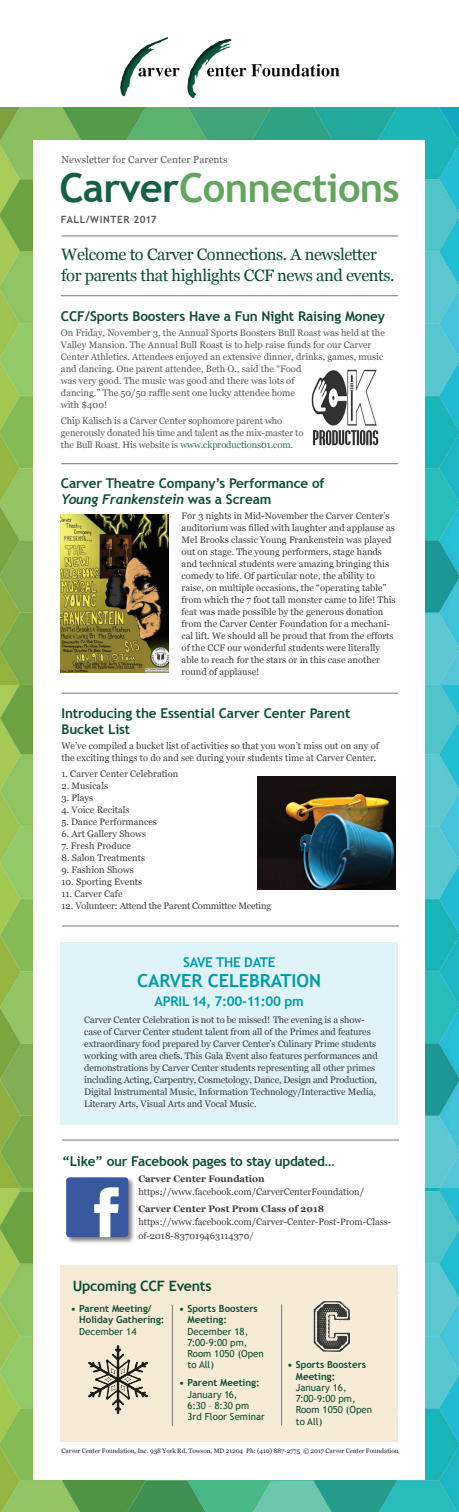
<style>
.page{position:relative;width:459px;height:1512px;background:#fff}
.page>*{position:absolute;margin:0;border:0;box-sizing:border-box;transform-origin:0 0}
.t1{font:700 39.9px "Trebuchet MS";letter-spacing:-.02em;color:#63a55d}
.t2{font:700 18px "Trebuchet MS";color:#009ca7}
.t3{font:16.5px/21.8px "Georgia";letter-spacing:-.025em;color:#0d4d33}
.t4{font:700 14.25px "Trebuchet MS";letter-spacing:-.02em;color:#0d4d33}
.t5{font:700 13.5px/15.8px "Trebuchet MS";letter-spacing:-.01em;color:#0d4d33}
.t6{font:700 13.5px "Trebuchet MS";letter-spacing:-.02em;color:#009ca7}
.t7{font:italic 700 13.5px "Trebuchet";letter-spacing:-.01em;color:#0d4d33}
.t8{font:9.98px "Georgia";letter-spacing:.01em;color:#57585a}
.t9{font:700 9.98px "Trebuchet MS";letter-spacing:.06em;color:#57585a}
.t10{font:9.75px/11.2px "Trebuchet MS";color:#0d4d33}
.t11{font:700 9.75px/11.2px "Trebuchet MS";color:#0d4d33}
.t12{font:9.38px/12px "Georgia";color:#3e3e3f}
.t13{font:9.38px/12px "Georgia";color:#57585a}
.t14{font:700 9.38px "Georgia";color:#3e3e3f}
.t15{font:9.38px "Georgia";letter-spacing:-.02em;color:#3e3e3f}
.t16{font:6.38px "Georgia";letter-spacing:-.005em;color:#231f20}
.s1{color:#165f47}
.s2{color:#2e705c}
.s3{font-family:"Trebuchet MS";font-style:normal}
</style>
<div class="page">
<img style="left:0;top:1188px;width:459px;height:324px">
<img style="left:0;top:685px;width:459px;height:503px">
<img style="left:0;top:107px;width:459px;height:578px">
<div style="left:33px;top:140px;width:391px;height:1340px;background:#fff"></div>
<img style="left:120px;top:37px;width:220px;height:62px">
<hr style="left:61px;top:236px;width:337px;height:1px;background:#76787b">
<hr style="left:61px;top:296px;width:337px;height:1px;background:#76787b">
<hr style="left:62px;top:693px;width:336px;height:1px;background:#76787b">
<img style="left:61px;top:514px;width:107px;height:159px">
<hr style="left:62px;top:1140px;width:337px;height:1px;background:#76787b">
<hr style="left:61px;top:464px;width:337px;height:1px;background:#76787b">
<img style="left:311px;top:369px;width:68px;height:77px">
<div style="left:61px;top:942px;width:337px;height:183px;background:#dff3f8"></div>
<div style="left:66px;top:1177px;width:70px;height:68px;background:#231f20;opacity:.55"></div>
<img style="left:66px;top:1177px;width:62px;height:60px">
<div style="left:61px;top:1265px;width:337px;height:176px;background:#f5ebd6"></div>
<img style="left:89px;top:1345px;width:59px;height:68px">
<hr style="left:172px;top:1305px;width:1px;height:121px;background:#76787b">
<hr style="left:281px;top:1304px;width:1px;height:121px;background:#76787b">
<img style="left:313px;top:1300px;width:38px;height:53px">
<hr style="left:62px;top:926px;width:337px;height:1px;background:#76787b">
<img style="left:258px;top:776px;width:138px;height:113px">
<p class="t8" style="left:62px;top:154px;width:167px">Newsletter for Carver Center Parents</p>
<h1 class="t1" style="left:59px;top:163px;width:342px"><span class="s1">Carver</span>Connections</h1>
<p class="t9" style="left:61px;top:213px;width:97px">FALL/WINTER 2017</p>
<h3 class="t3" style="left:61px;top:243px;width:335px">Welcome to Carver Connections. A newsletter for parents that highlights CCF news and events.</h3>
<h3 class="t5" style="left:61px;top:308px;width:326px">CCF/Sports Boosters Have a Fun Night Raising Money</h3>
<p class="t13" style="left:61px;top:327px;width:325px">On Friday, November 3, the Annual Sports Boosters Bull Roast was held at the Valley Mansion. The Annual Bull Roast is to help raise funds for our Carver Center Athletics. Attendees enjoyed an extensive dinner, drinks, games, music and dancing. One parent attendee, Beth O., said the “Food<br>was very good. The music was good and there was lots of<br>dancing.” The 50/50 raffle sent one lucky attendee home<br>with $400!</p>
<p class="t13" style="left:61px;top:414px;width:244px">Chip Kalisch is a Carver Center sophomore parent who generously donated his time and talent as the mix-master to the Bull Roast. His website is <span class="s2">www.ckproductions01.com</span>.</p>
<h3 class="t5" style="left:61px;top:475px;width:265px">Carver Theatre Company’s Performance of</h3>
<h3 class="t7" style="left:61px;top:491px;width:212px">Young Frankenstein <span class="s3">was a Scream</span></h3>
<p class="t12" style="left:182px;top:510px;width:215px">For 3 nights in Mid-November the Carver Center’s auditorium was filled with laughter and applause as Mel Brooks classic Young Frankenstein was played out on stage. The young performers, stage hands and technical students were amazing bringing this comedy to life. Of particular note, the ability to raise, on multiple occasions, the “operating table” from which the 7 foot tall monster came to life! This feat was made possible by the generous donation from the Carver Center Foundation for a mechani&shy;cal lift. We should all be proud that from the efforts of the CCF our wonderful students were literally able to reach for the stars or in this case another round of applause!</p>
<h3 class="t5" style="left:62px;top:705px;width:290px">Introducing the Essential Carver Center Parent<br>Bucket List</h3>
<p class="t12" style="left:62px;top:740px;width:319px">We’ve compiled a bucket list of activities so that you won’t miss out on any of the exciting things to do and see during your students time at Carver Center.</p>
<p class="t12" style="left:62px;top:768px;width:118px">1. Carver Center Celebration</p>
<p class="t12" style="left:62px;top:780px;width:48px">2. Musicals</p>
<p class="t12" style="left:62px;top:792px;width:33px">3. Plays</p>
<p class="t12" style="left:62px;top:804px;width:69px">4. Voice Recitals</p>
<p class="t12" style="left:62px;top:816px;width:97px">5. Dance Performances</p>
<p class="t12" style="left:62px;top:828px;width:86px">6. Art Gallery Shows</p>
<p class="t12" style="left:62px;top:840px;width:71px">7. Fresh Produce</p>
<p class="t12" style="left:62px;top:852px;width:85px">8. Salon Treatments</p>
<p class="t12" style="left:62px;top:864px;width:74px">9. Fashion Shows</p>
<p class="t12" style="left:62px;top:876px;width:82px">10. Sporting Events</p>
<p class="t12" style="left:62px;top:888px;width:63px">11. Carver Cafe</p>
<p class="t15" style="left:62px;top:900px;width:211px">12. Volunteer: Attend the Parent Committee Meeting</p>
<h3 class="t6" style="left:183px;top:954px;width:94px">SAVE THE DATE</h3>
<h2 class="t2" style="left:137px;top:969px;width:186px">CARVER CELEBRATION</h2>
<h3 class="t6" style="left:155px;top:993px;width:151px">APRIL 14, 7:00-11:00 pm</h3>
<p class="t12" style="left:84px;top:1014px;width:295px">Carver Center Celebration is not to be missed! The evening is a show&shy;case of Carver Center student talent from all of the Primes and features extraordinary food prepared by Carver Center’s Culinary Prime students working with area chefs. This Gala Event also features performances and demonstrations by Carver Center students representing all other primes including Acting, Carpentry, Cosmetology, Dance, Design and Production, Digital Instrumental Music, Information Technology/Interactive Media, Literary Arts, Visual Arts and Vocal Music.</p>
<h3 class="t5" style="left:62px;top:1153px;width:274px">“Like” our Facebook pages to stay updated…</h3>
<p class="t14" style="left:138px;top:1174px;width:128px">Carver Center Foundation</p>
<p class="t12" style="left:138px;top:1186px;width:227px">https://www.facebook.com/CarverCenterFoundation/</p>
<p class="t14" style="left:138px;top:1203px;width:187px">Carver Center Post Prom Class of 2018</p>
<p class="t12" style="left:138px;top:1215px;width:255px;line-height:13.5px">https://www.facebook.com/Carver-Center-Post-Prom-Class&shy;of-2018-837019463114370/</p>
<h3 class="t4" style="left:73px;top:1277px;width:140px">Upcoming CCF Events</h3>
<p class="t11" style="left:79px;top:1303px;width:87px;text-indent:-8px">• Parent Meeting/<br>Holiday Gathering:</p>
<p class="t10" style="left:79px;top:1326px;width:59px">December 14</p>
<p class="t11" style="left:188px;top:1303px;width:72px;text-indent:-8px">• Sports Boosters<br>Meeting:</p>
<p class="t10" style="left:188px;top:1326px;width:78px">December 18,<br>7:00-9:00 pm,<br>Room 1050 (Open to All)</p>
<p class="t11" style="left:179px;top:1377px;width:82px">• Parent Meeting:</p>
<p class="t10" style="left:188px;top:1389px;width:79px">January 16,<br>6:30 – 8:30 pm<br>3rd Floor Seminar</p>
<p class="t11" style="left:296px;top:1359px;width:72px;text-indent:-8px">• Sports Boosters<br>Meeting:</p>
<p class="t10" style="left:296px;top:1382px;width:78px">January 16,<br>7:00-9:00 pm,<br>Room 1050 (Open to All)</p>
<p class="t16" style="left:62px;top:1447px;width:339px">Carver Center Foundation, Inc. 938 York Rd. Towson, MD 21204 Ph: (410) 887-2775 © 2017 Carver Center Foundation</p>
</div>
